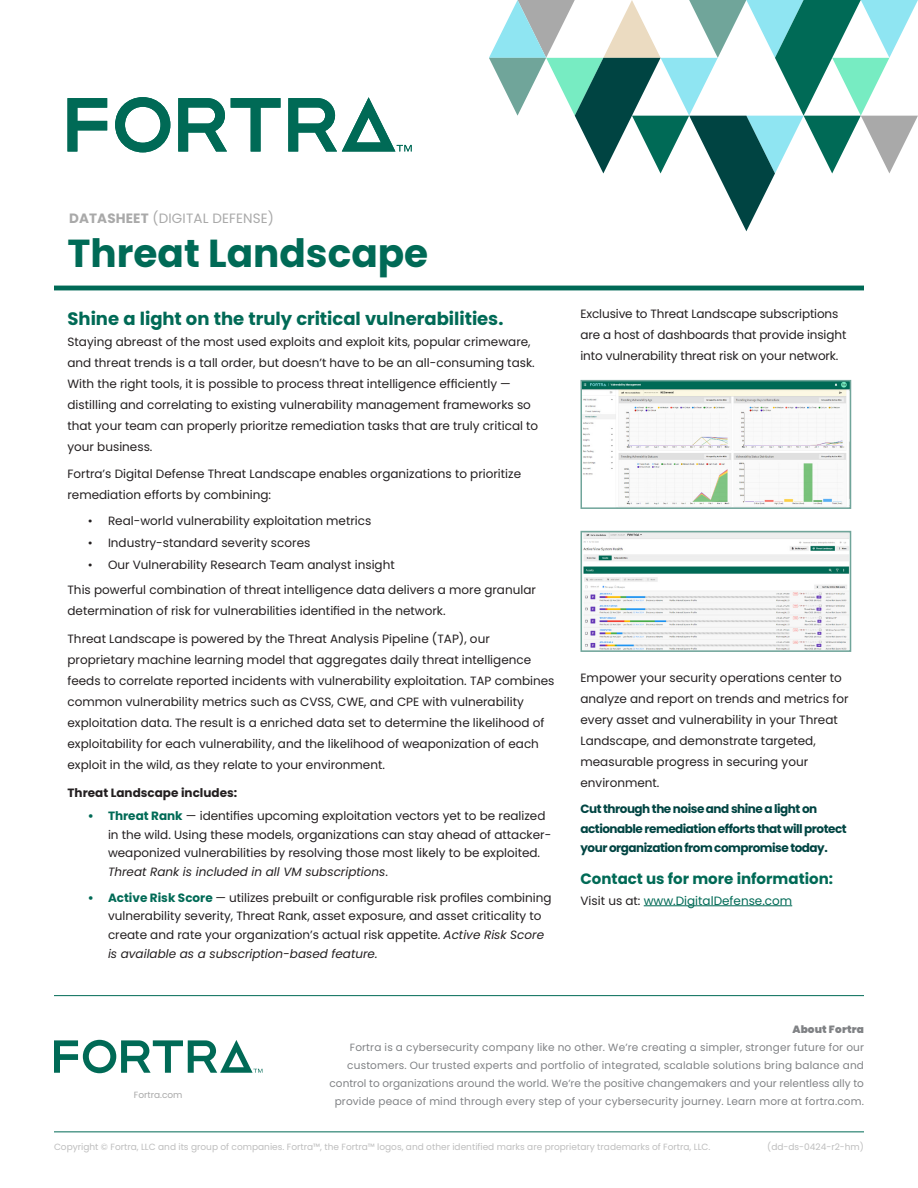
<style>
.page{position:relative;width:918px;height:1188px;background:#fff}
.page>*{position:absolute;margin:0;border:0;box-sizing:border-box;transform-origin:0 0}
.FTA_Title__with_rule{font:700 39px "Poppins";color:#006a56}
.FTA_H1{font:700 18px "Poppins";color:#006a56}
.FTA_H2{font:700 15px "Poppins";color:#006a56}
.t1{font:13.5px "Poppins";letter-spacing:.01em;color:#a9a9a9}
.FTA_Body{font:12px/21px "Poppins";color:#231f20}
.FTA_Body-2{font:700 12px/19.5px "Poppins";letter-spacing:-.04em;color:#004442}
.FTA_Body-3{font:12px "Poppins";color:#006a56}
.FTA_Body-4{font:700 12px "Poppins";color:#231f20}
.FTA_-_About_Fortra{font:10.5px/18px "Poppins";letter-spacing:.015em;color:#808285;text-align:right}
.FTA_-_About_Fortra-2{font:900 10.5px "Poppins";letter-spacing:.015em;color:#808285}
.FTA_Footer_-___Part{font:9px "Poppins";color:#bebebe}
.FTA_Footer_-_Right__page{font:9px "Poppins";color:#a9a9a9}
.s1{font-weight:700}
.s2{font-weight:700;color:#006a56}
.s3{font-style:italic}
.s4{color:#231f20}
</style>
<div class="page">
<svg style="left:489px;top:0;width:429px;height:231px"></svg>
<svg style="left:68px;top:98px;width:39px;height:54px"></svg>
<svg style="left:178px;top:98px;width:103px;height:54px"></svg>
<svg style="left:115px;top:97px;width:55px;height:55px"></svg>
<svg style="left:288px;top:97px;width:124px;height:55px"></svg>
<hr style="left:54px;top:286px;width:810px;height:4px;background:#006a56">
<hr style="left:54px;top:1131px;width:810px;height:1px;background:#006a56">
<hr style="left:54px;top:995px;width:810px;height:1px;background:#006a56">
<svg style="left:54px;top:1040px;width:208px;height:33px"></svg>
<hr style="left:644px;top:905px;width:148px;height:1px;background:#006a56">
<img style="left:583px;top:382px;width:266px;height:125px">
<div style="left:581px;top:380px;width:270px;height:129px;border:1px solid #70a59a"></div>
<img style="left:584px;top:534px;width:264px;height:115px">
<div style="left:581px;top:531px;width:270px;height:121px;border:2px solid #70a59a"></div>
<p class="t1" style="left:69px;top:210px;width:206px"><span class="s1">DATASHEET</span> (DIGITAL DEFENSE)</p>
<p class="FTA_Title__with_rule" style="left:68px;top:230px;width:362px">Threat Landscape</p>
<p class="FTA_H1" style="left:68px;top:308px;width:437px">Shine a light on the truly critical vulnerabilities.</p>
<p class="FTA_Body" style="left:68px;top:331px;width:472px">Staying abreast of the most used exploits and exploit kits, popular crimeware, and threat trends is a tall order, but doesn’t have to be an all-consuming task.<br>With the right tools, it is possible to process threat intelligence efficiently — distilling and correlating to existing vulnerability management frameworks so that your team can properly prioritze remediation tasks that are truly critical to your business.</p>
<p class="FTA_Body" style="left:68px;top:464px;width:455px">Fortra’s Digital Defense Threat Landscape enables organizations to prioritize remediation efforts by combining:</p>
<p class="FTA_Body" style="left:88px;top:511px;width:285px">• Real-world vulnerability exploitation metrics</p>
<p class="FTA_Body" style="left:88px;top:533px;width:224px">• Industry-standard severity scores</p>
<p class="FTA_Body" style="left:88px;top:554px;width:309px">• Our Vulnerability Research Team analyst insight</p>
<p class="FTA_Body" style="left:68px;top:580px;width:470px">This powerful combination of threat intelligence data delivers a more granular determination of risk for vulnerabilities identified in the network.</p>
<p class="FTA_Body" style="left:68px;top:628px;width:489px">Threat Landscape is powered by the Threat Analysis Pipeline (TAP), our proprietary machine learning model that aggregates daily threat intelligence feeds to correlate reported incidents with vulnerability exploitation. TAP combines common vulnerability metrics such as CVSS, CWE, and CPE with vulnerability exploitation data. The result is a enriched data set to determine the likelihood of exploitability for each vulnerability, and the likelihood of weaponization of each exploit in the wild, as they relate to your environment.</p>
<p class="FTA_Body-4" style="left:68px;top:786px;width:171px">Threat Landscape includes:</p>
<p class="FTA_Body" style="left:108px;top:806px;width:445px;line-height:18.8px;text-indent:-20px"><span class="s2">• Threat Rank</span> — identifies upcoming exploitation vectors yet to be realized in the wild. Using these models, organizations can stay ahead of attacker&shy;weaponized vulnerabilities by resolving those most likely to be exploited.<br><span class="s3">Threat Rank is included in all VM subscriptions</span>.</p>
<p class="FTA_Body" style="left:108px;top:888px;width:445px;line-height:18.8px;text-indent:-20px"><span class="s2">• Active Risk Score</span> — utilizes prebuilt or configurable risk profiles combining vulnerability severity, Threat Rank, asset exposure, and asset criticality to create and rate your organization’s actual risk appetite. <span class="s3">Active Risk Score is available as a subscription-based feature.</span></p>
<p class="FTA_Body" style="left:580px;top:304px;width:267px">Exclusive to Threat Landscape subscriptions are a host of dashboards that provide insight into vulnerability threat risk on your network.</p>
<p class="FTA_Body" style="left:580px;top:667px;width:270px">Empower your security operations center to analyze and report on trends and metrics for every asset and vulnerability in your Threat Landscape, and demonstrate targeted, measurable progress in securing your environment.</p>
<p class="FTA_Body-2" style="left:580px;top:799px;width:268px">Cut through the noise and shine a light on actionable remediation efforts that will protect your organization from compromise today.</p>
<p class="FTA_H2" style="left:580px;top:870px;width:254px">Contact us for more information:</p>
<p class="FTA_Body-3" style="left:580px;top:894px;width:213px"><span class="s4">Visit us at:</span> www.DigitalDefense.com</p>
<p class="FTA_Footer_-_Right__page" style="left:134px;top:1090px;width:50px">Fortra.com</p>
<p class="FTA_-_About_Fortra-2" style="left:792px;top:1023px;width:73px">About Fortra</p>
<p class="FTA_-_About_Fortra" style="left:330px;top:1039px;width:536px">Fortra is a cybersecurity company like no other. We’re creating a simpler, stronger future for our customers. Our trusted experts and portfolio of integrated, scalable solutions bring balance and control to organizations around the world. We’re the positive changemakers and your relentless ally to provide peace of mind through every step of your cybersecurity journey. Learn more at fortra.com.</p>
<p class="FTA_Footer_-___Part" style="left:54px;top:1142px;width:658px">Copyright © Fortra, LLC and its group of companies. Fortra™, the Fortra™ logos, and other identified marks are proprietary trademarks of Fortra, LLC.</p>
<p class="FTA_Footer_-___Part" style="left:767px;top:1142px;width:98px">(dd-ds-0424-r2-hm)</p>
</div>
